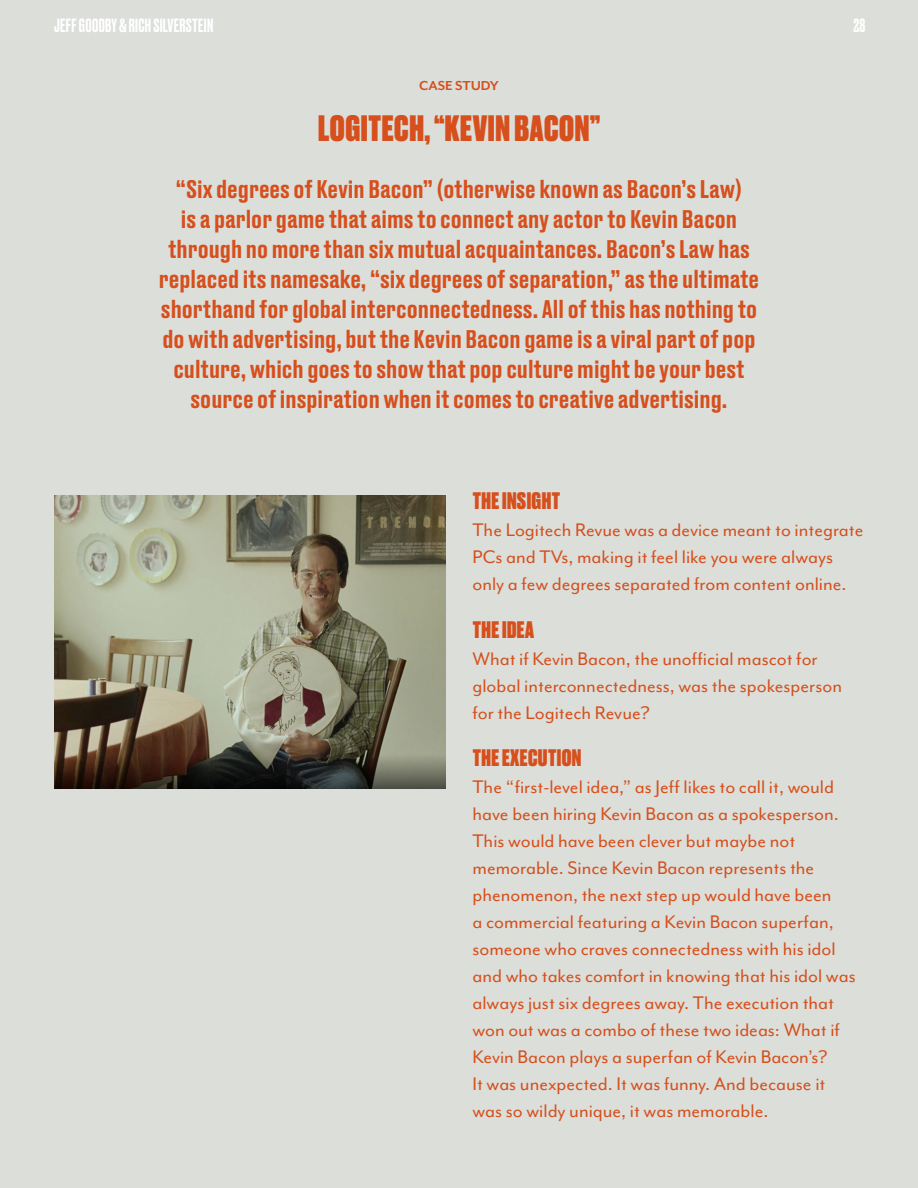
<style>
.page{position:relative;width:918px;height:1188px;background:#dbded9}
.page>*{position:absolute;margin:0;border:0;box-sizing:border-box;transform-origin:0 0}
.t1{font:800 34.5px "Druk";letter-spacing:.02em;color:#d64f1c}
.t2{font:500 24px/30px "Druk Text";color:#d64f1c;text-align:center}
.t3{font:800 22.5px "Druk";letter-spacing:.02em;color:#d64f1c}
.t4{font:21px/27px "Mr Eaves Mod OT";color:#d64f1c}
.t5{font:500 18px "Druk";letter-spacing:.02em;color:#fff}
.t6{font:700 15px "Mr Eaves Mod OT";color:#d64f1c}
</style>
<div class="page">
<img style="left:54px;top:496px;width:392px;height:293px">
<p class="t5" style="left:54px;top:13px;width:161px">JEFF GOODBY &amp; RICH SILVERSTEIN</p>
<p class="t5" style="left:853px;top:13px;width:13px">28</p>
<p class="t6" style="left:419px;top:77px;width:81px">CASE STUDY</p>
<h1 class="t1" style="left:318px;top:105px;width:284px">LOGITECH, “KEVIN BACON”</h1>
<p class="t2" style="left:159px;top:173px;width:602px">“Six degrees of Kevin Bacon” (otherwise known as Bacon’s Law)<br>is a parlor game that aims to connect any actor to Kevin Bacon through no more than six mutual acquaintances. Bacon’s Law has replaced its namesake, “six degrees of separation,” as the ultimate shorthand for global interconnectedness. All of this has nothing to do with advertising, but the Kevin Bacon game is a viral part of pop culture, which goes to show that pop culture might be your best source of inspiration when it comes to creative advertising.</p>
<p class="t3" style="left:473px;top:486px;width:89px">THE INSIGHT</p>
<p class="t4" style="left:472px;top:517px;width:392px">The Logitech Revue was a device meant to integrate<br>PCs and TVs, making it feel like you were always only a few degrees separated from content online.</p>
<p class="t3" style="left:473px;top:614px;width:63px">THE IDEA</p>
<p class="t4" style="left:472px;top:645px;width:371px">What if Kevin Bacon, the unofficial mascot for global interconnectedness, was the spokesperson for the Logitech Revue?</p>
<p class="t3" style="left:473px;top:742px;width:110px">THE EXECUTION</p>
<p class="t4" style="left:472px;top:773px;width:385px">The “first-level idea,” as Jeff likes to call it, would have been hiring Kevin Bacon as a spokesperson.<br>This would have been clever but maybe not memorable. Since Kevin Bacon represents the phenomenon, the next step up would have been<br>a commercial featuring a Kevin Bacon superfan, someone who craves connectedness with his idol and who takes comfort in knowing that his idol was always just six degrees away. The execution that won out was a combo of these two ideas: What if Kevin Bacon plays a superfan of Kevin Bacon’s?<br>It was unexpected. It was funny. And because it was so wildy unique, it was memorable.</p>
</div>
